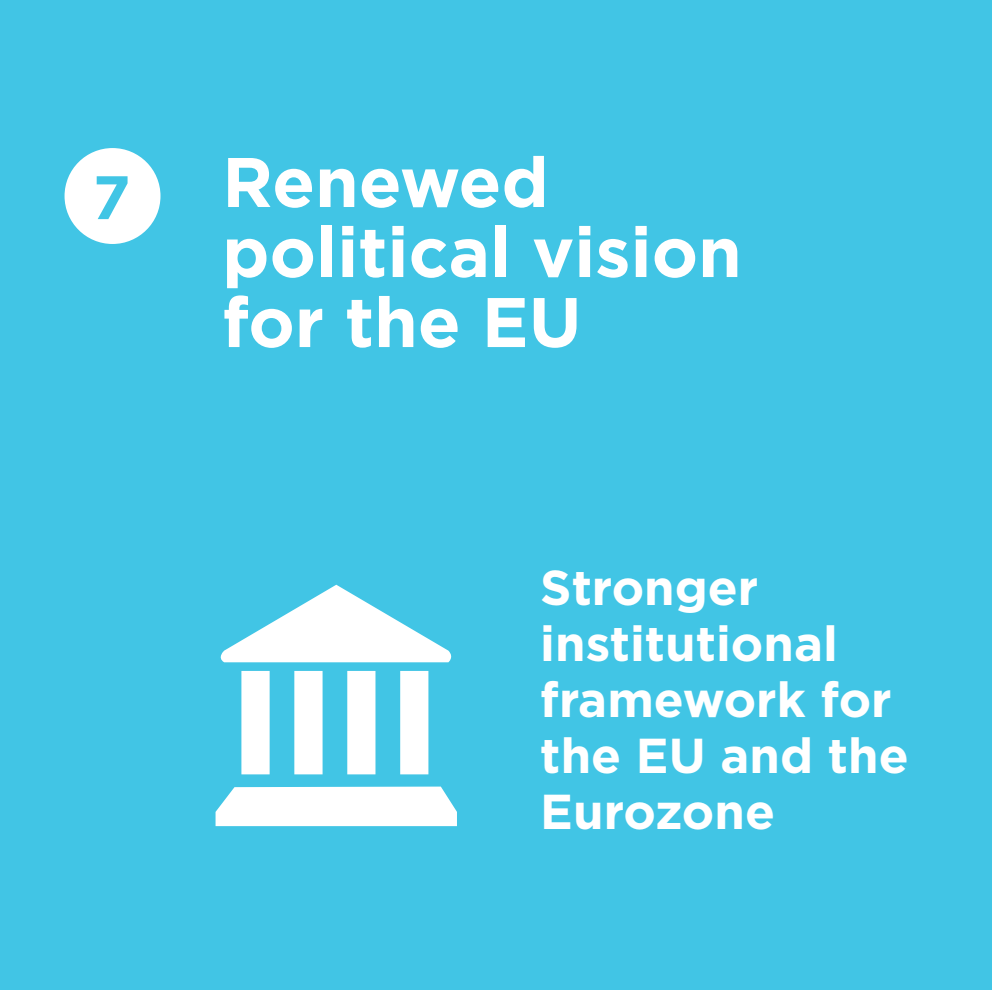
<style>
.page{position:relative;width:992px;height:990px;background:#41c5e5}
.page>*{position:absolute;margin:0;border:0;box-sizing:border-box;transform-origin:0 0}
.t1{font:700 70px/70px "Gotham HTF";color:#fff}
.t2{font:700 61.25px "Gotham HTF";color:#41c5e5}
.t3{font:700 49px/56px "Gotham HTF";color:#fff}
</style>
<div class="page">
<div style="left:65px;top:148px;width:95px;height:96px;background:#fff;border-radius:50%"></div>
<svg style="left:215px;top:585px;width:242px;height:241px;fill:#fff"></svg>
<p class="t2" style="left:92px;top:173px;width:39px">7</p>
<h1 class="t1" style="left:222px;top:151px;width:521px">Renewed political vision for the EU</h1>
<p class="t3" style="left:540px;top:562px;width:370px">Stronger institutional framework for the EU and the<br>Eurozone</p>
</div>
